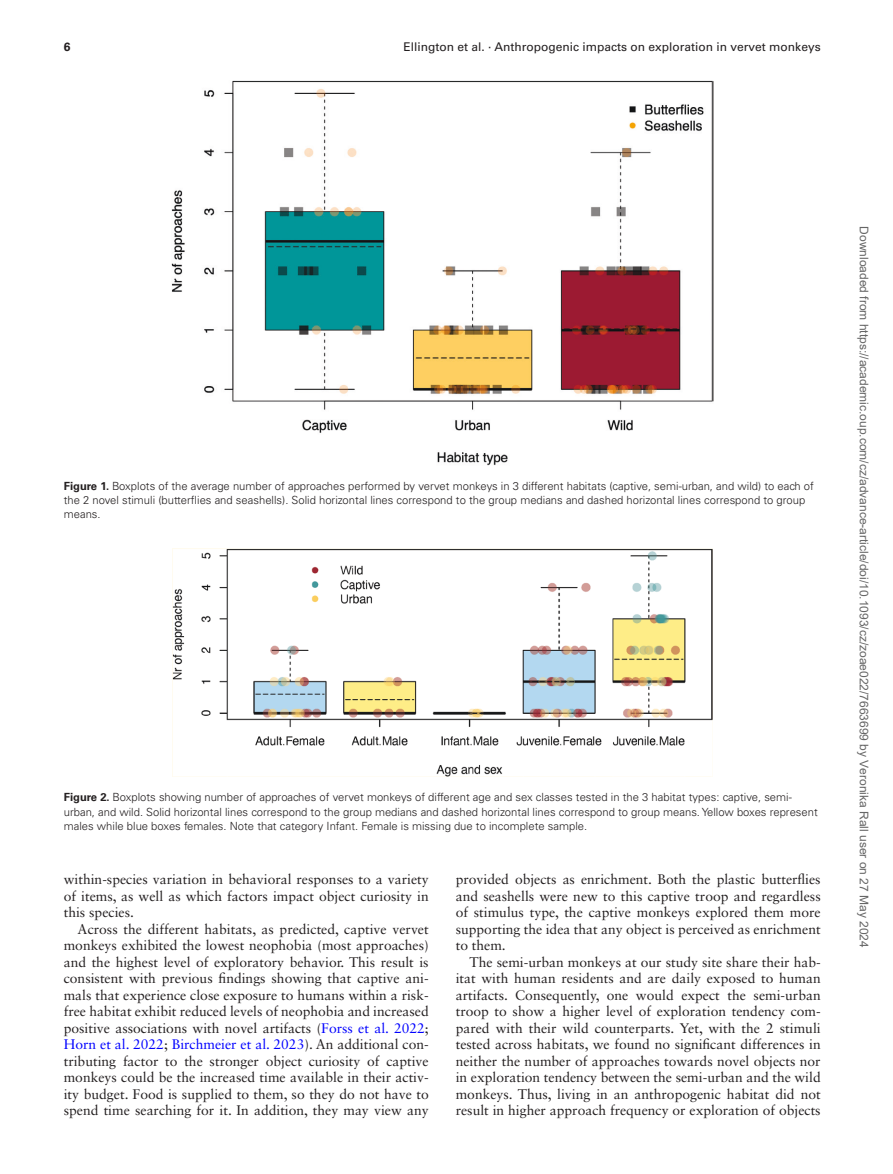
<style>
.page{position:relative;width:893px;height:1174px;background:#fff}
.page>*{position:absolute;margin:0;border:0;box-sizing:border-box;transform-origin:0 0}
.TextInd{font:13.8px/16.5px "Sabon LT Std";color:#231f20;text-align:justify}
.Text{font:13.8px/16.5px "Sabon LT Std";color:#231f20;text-align:justify}
.t1{font:12px "Arial";color:#666}
.t2{font:12px "Univers LT Std 2";color:#231f20}
.t3{font:700 12px "Univers LT Std";color:#231f20}
.FigCapt{font:300 11.25px/14.2px "Univers LT Std";color:#231f20}
.s1{font-weight:700}
.s2{color:#00f}
</style>
<div class="page">
<img style="left:171px;top:81px;width:542px;height:384px">
<img style="left:172px;top:548px;width:540px;height:228px">
<p class="t3" style="left:64px;top:40px;width:8px">6</p>
<p class="t2" style="left:404px;top:40px;width:419px">Ellington et al. · Anthropogenic impacts on exploration in vervet monkeys</p>
<p class="FigCapt" style="left:64px;top:479px;width:751px"><span class="s1">Figure 1.</span> Boxplots of the average number of approaches performed by vervet monkeys in 3 different habitats (captive, semi-urban, and wild) to each of the 2 novel stimuli (butterflies and seashells). Solid horizontal lines correspond to the group medians and dashed horizontal lines correspond to group means.</p>
<p class="FigCapt" style="left:64px;top:790px;width:755px"><span class="s1">Figure 2.</span> Boxplots showing number of approaches of vervet monkeys of different age and sex classes tested in the 3 habitat types: captive, semi&shy;urban, and wild. Solid horizontal lines correspond to the group medians and dashed horizontal lines correspond to group means. Yellow boxes represent males while blue boxes females. Note that category Infant. Female is missing due to incomplete sample.</p>
<p class="Text" style="left:64px;top:871px;width:366px">within-species variation in behavioral responses to a variety of items, as well as which factors impact object curiosity in this species.</p>
<p class="TextInd" style="left:64px;top:920px;width:366px;text-indent:14px">Across the different habitats, as predicted, captive vervet monkeys exhibited the lowest neophobia (most approaches) and the highest level of exploratory behavior. This result is consistent with previous findings showing that captive ani&shy;mals that experience close exposure to humans within a risk&shy;free habitat exhibit reduced levels of neophobia and increased positive associations with novel artifacts (<span class="s2">Forss et al. 2022</span>; <span class="s2">Horn et al. 2022</span>; <span class="s2">Birchmeier et al. 2023</span>). An additional con&shy;tributing factor to the stronger object curiosity of captive monkeys could be the increased time available in their activ&shy;ity budget. Food is supplied to them, so they do not have to spend time searching for it. In addition, they may view any</p>
<p class="TextInd" style="left:456px;top:870px;width:366px">provided objects as enrichment. Both the plastic butterflies and seashells were new to this captive troop and regardless of stimulus type, the captive monkeys explored them more supporting the idea that any object is perceived as enrichment to them.</p>
<p class="TextInd" style="left:456px;top:953px;width:366px;text-indent:14px">The semi-urban monkeys at our study site share their hab&shy;itat with human residents and are daily exposed to human artifacts. Consequently, one would expect the semi-urban troop to show a higher level of exploration tendency com&shy;pared with their wild counterparts. Yet, with the 2 stimuli tested across habitats, we found no significant differences in neither the number of approaches towards novel objects nor in exploration tendency between the semi-urban and the wild monkeys. Thus, living in an anthropogenic habitat did not result in higher approach frequency or exploration of objects</p>
<p class="t1" style="left:868px;top:226px;width:723px;rotate:90deg">Downloaded from https://academic.oup.com/cz/advance-article/doi/10.1093/cz/zoae022/7663699 by Veronika Rall user on 27 May 2024</p>
</div>
